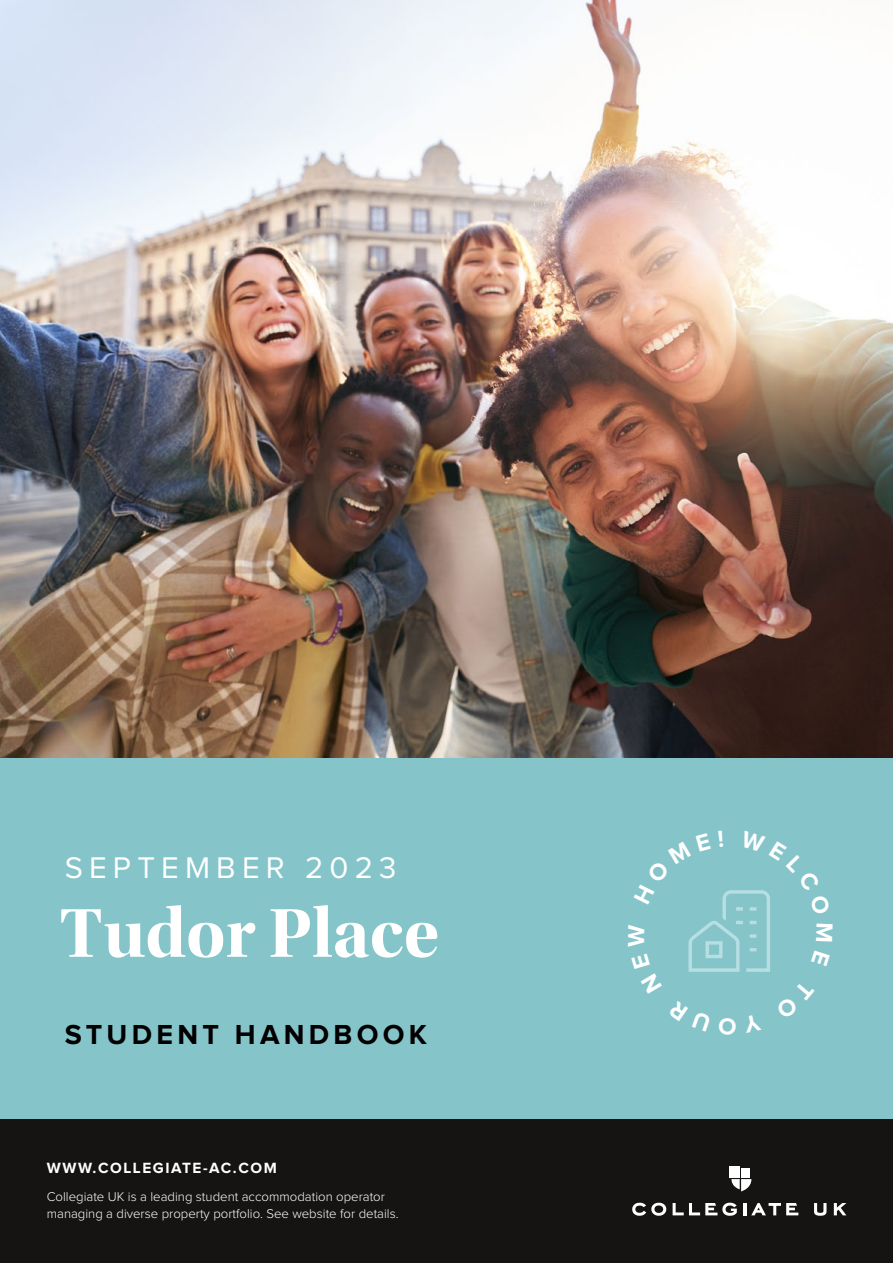
<style>
.page{position:relative;width:893px;height:1263px;background:#fff}
.page>*{position:absolute;margin:0;border:0;box-sizing:border-box;transform-origin:0 0}
.t1{font:72px "Utopia Std Bold Disp";color:#fff}
.t2{font:31.05px "Proxima Nova";letter-spacing:.2em;color:#fff}
.t3{font:700 28.5px "Proxima Nova";letter-spacing:.15em;color:#000}
.t4{font:700 15.3px "Proxima Nova";letter-spacing:.1em;color:#fff}
.t5{font:300 13.2px/16.5px "Proxima Nova";color:#fff}
</style>
<div class="page">
<img style="left:0;top:0;width:893px;height:759px">
<div style="left:0;top:1118px;width:893px;height:145px;background:#161412"></div>
<svg style="left:632px;top:1203px;width:34px;height:13px"></svg>
<svg style="left:673px;top:1203px;width:64px;height:13px"></svg>
<svg style="left:743px;top:1203px;width:55px;height:12px"></svg>
<svg style="left:814px;top:1203px;width:12px;height:13px"></svg>
<svg style="left:834px;top:1203px;width:12px;height:12px"></svg>
<div style="left:741px;top:1168px;width:8px;height:10px;background:#fff"></div>
<svg style="left:731px;top:1179px;width:20px;height:12px"></svg>
<div style="left:729px;top:1166px;width:11px;height:12px;background:#fff"></div>
<div style="left:0;top:759px;width:893px;height:360px;background:#85c5ca"></div>
<svg style="left:688px;top:890px;width:82px;height:82px"></svg>
<h2 class="t2" style="left:65px;top:853px;width:333px">SEPTEMBER 2023</h2>
<h1 class="t1" style="left:60px;top:893px;width:381px">Tudor Place</h1>
<h3 class="t3" style="left:65px;top:1021px;width:364px">STUDENT HANDBOOK</h3>
<p class="t4" style="left:47px;top:1161px;width:232px">WWW.COLLEGIATE-AC.COM</p>
<p class="t5" style="left:47px;top:1188px;width:353px">Collegiate UK is a leading student accommodation operator managing a diverse property portfolio. See website for details.</p>
</div>
